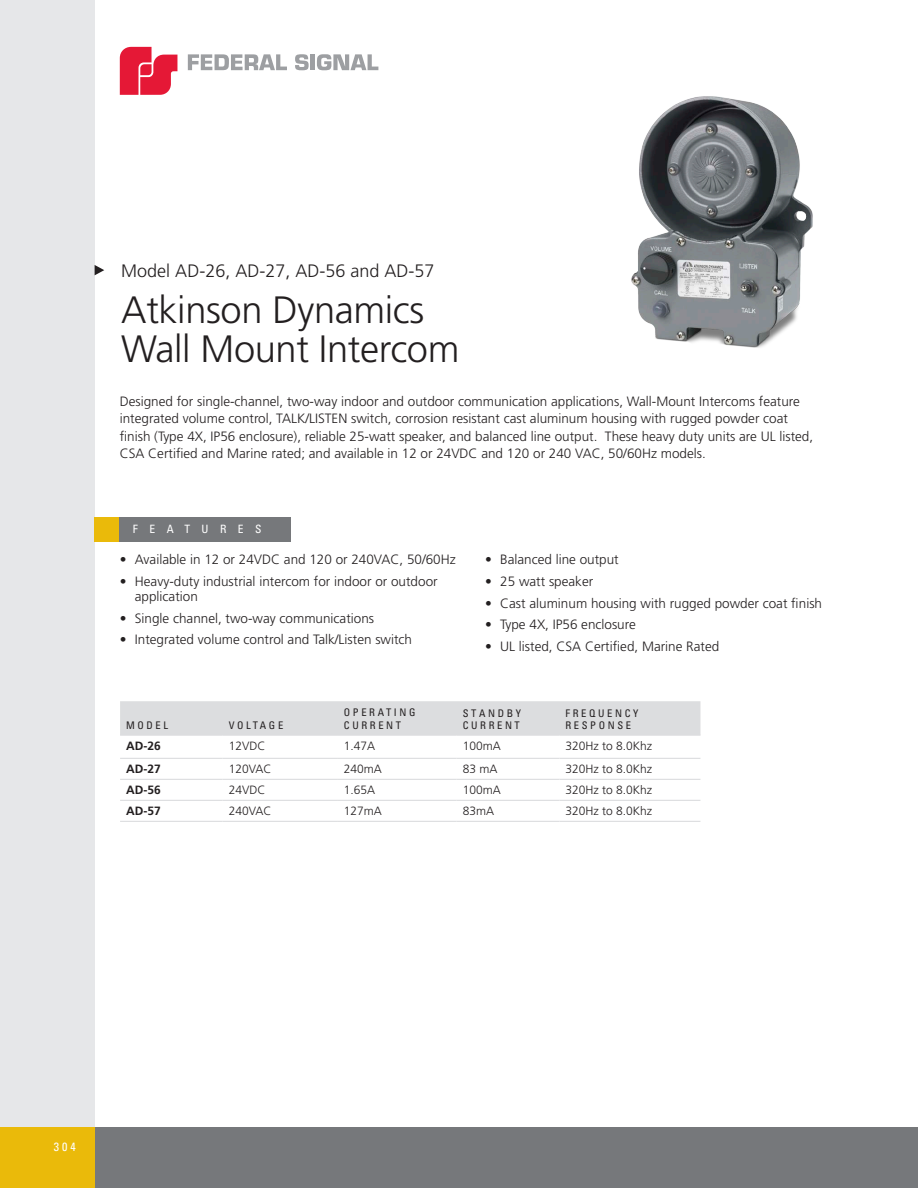
<style>
.page{position:relative;width:918px;height:1188px;background:#fff}
.page>*{position:absolute;margin:0;border:0;box-sizing:border-box;transform-origin:0 0}
.model{font:300 38.1px/39.5px "Frutiger";letter-spacing:-.01em;color:#231f20}
.model-2{font:300 18px "Frutiger";color:#231f20}
.Body_Copy{font:300 13.5px/17.2px "Frutiger";color:#231f20}
.features{font:300 13.5px/15px "Frutiger";color:#231f20}
.t1{font:300 12px "Frutiger";color:#231f20}
.t2{font:700 12px "Frutiger";color:#231f20}
.t3{font:condensed 12px "Univers";color:#fff}
.t4{font:condensed 11.55px "Univers";letter-spacing:1em;color:#fff}
.t5{font:condensed 10.5px/12px "Univers";letter-spacing:.25em;color:#231f20}
</style>
<div class="page">
<div style="left:94px;top:1127px;width:824px;height:61px;background:#76787b"></div>
<div style="left:0;top:0;width:94px;height:1188px;background:#e6e7e9"></div>
<div style="left:0;top:1127px;width:94px;height:61px;background:#eaba0a"></div>
<svg style="left:188px;top:54px;width:99px;height:16px"></svg>
<svg style="left:295px;top:54px;width:14px;height:16px"></svg>
<hr style="left:311px;top:54px;width:4px;height:16px;background:#9d9fa2">
<svg style="left:317px;top:54px;width:61px;height:16px"></svg>
<svg style="left:120px;top:47px;width:57px;height:48px"></svg>
<div style="left:94px;top:517px;width:26px;height:25px;background:#eaba0a"></div>
<div style="left:119px;top:517px;width:172px;height:25px;background:#76787b"></div>
<svg style="left:95px;top:265px;width:9px;height:10px"></svg>
<div style="left:120px;top:701px;width:580px;height:34px;background:#dcdddf"></div>
<hr style="left:120px;top:735px;width:103px;height:1px;background:#dcdddf">
<hr style="left:223px;top:735px;width:115px;height:1px;background:#dcdddf">
<hr style="left:338px;top:735px;width:119px;height:1px;background:#dcdddf">
<hr style="left:457px;top:735px;width:102px;height:1px;background:#dcdddf">
<hr style="left:559px;top:735px;width:141px;height:1px;background:#dcdddf">
<hr style="left:120px;top:758px;width:103px;height:1px;background:#dcdddf">
<hr style="left:223px;top:758px;width:115px;height:1px;background:#dcdddf">
<hr style="left:338px;top:758px;width:119px;height:1px;background:#dcdddf">
<hr style="left:457px;top:758px;width:102px;height:1px;background:#dcdddf">
<hr style="left:559px;top:758px;width:141px;height:1px;background:#dcdddf">
<hr style="left:120px;top:779px;width:103px;height:1px;background:#dcdddf">
<hr style="left:223px;top:779px;width:115px;height:1px;background:#dcdddf">
<hr style="left:338px;top:779px;width:119px;height:1px;background:#dcdddf">
<hr style="left:457px;top:779px;width:102px;height:1px;background:#dcdddf">
<hr style="left:559px;top:779px;width:141px;height:1px;background:#dcdddf">
<hr style="left:120px;top:800px;width:103px;height:1px;background:#dcdddf">
<hr style="left:223px;top:800px;width:115px;height:1px;background:#dcdddf">
<hr style="left:338px;top:800px;width:119px;height:1px;background:#dcdddf">
<hr style="left:457px;top:800px;width:102px;height:1px;background:#dcdddf">
<hr style="left:559px;top:800px;width:141px;height:1px;background:#dcdddf">
<hr style="left:120px;top:821px;width:103px;height:1px;background:#dcdddf">
<hr style="left:223px;top:821px;width:115px;height:1px;background:#dcdddf">
<hr style="left:338px;top:821px;width:119px;height:1px;background:#dcdddf">
<hr style="left:457px;top:821px;width:102px;height:1px;background:#dcdddf">
<hr style="left:559px;top:821px;width:141px;height:1px;background:#dcdddf">
<img style="left:631px;top:96px;width:182px;height:252px">
<p class="model-2" style="left:121px;top:260px;width:315px">Model AD-26, AD-27, AD-56 and AD-57</p>
<p class="model" style="left:121px;top:291px;width:340px">Atkinson Dynamics<br>Wall Mount Intercom</p>
<p class="Body_Copy" style="left:120px;top:393px;width:695px">Designed for single-channel, two-way indoor and outdoor communication applications, Wall-Mount Intercoms feature integrated volume control, TALK/LISTEN switch, corrosion resistant cast aluminum housing with rugged powder coat finish (Type 4X, IP56 enclosure), reliable 25-watt speaker, and balanced line output. These heavy duty units are UL listed, CSA Certified and Marine rated; and available in 12 or 24VDC and 120 or 240 VAC, 50/60Hz models.</p>
<p class="t4" style="left:133px;top:522px;width:130px">FEATURES</p>
<p class="features" style="left:120px;top:552px;width:337px">• Available in 12 or 24VDC and 120 or 240VAC, 50/60Hz</p>
<p class="features" style="left:135px;top:574px;width:304px;text-indent:-15px">• Heavy-duty industrial intercom for indoor or outdoor application</p>
<p class="features" style="left:120px;top:611px;width:256px">• Single channel, two-way communications</p>
<p class="features" style="left:120px;top:632px;width:294px">• Integrated volume control and Talk/Listen switch</p>
<p class="features" style="left:485px;top:552px;width:135px">• Balanced line output</p>
<p class="features" style="left:485px;top:574px;width:110px">• 25 watt speaker</p>
<p class="features" style="left:485px;top:596px;width:338px">• Cast aluminum housing with rugged powder coat finish</p>
<p class="features" style="left:485px;top:617px;width:152px">• Type 4X, IP56 enclosure</p>
<p class="features" style="left:485px;top:639px;width:236px">• UL listed, CSA Certified, Marine Rated</p>
<p class="t5" style="left:126px;top:719px;width:43px">MODEL</p>
<p class="t5" style="left:229px;top:719px;width:56px">VOLTAGE</p>
<p class="t5" style="left:344px;top:706px;width:73px">OPERATING</p>
<p class="t5" style="left:344px;top:719px;width:59px">CURRENT</p>
<p class="t5" style="left:463px;top:707px;width:60px">STANDBY<br>CURRENT</p>
<p class="t5" style="left:565px;top:707px;width:74px">FREQUENCY<br>RESPONSE</p>
<p class="t2" style="left:126px;top:739px;width:36px">AD-26</p>
<p class="t1" style="left:229px;top:739px;width:38px">12VDC</p>
<p class="t1" style="left:344px;top:739px;width:33px">1.47A</p>
<p class="t1" style="left:463px;top:739px;width:40px">100mA</p>
<p class="t1" style="left:565px;top:739px;width:88px">320Hz to 8.0Khz</p>
<p class="t2" style="left:126px;top:762px;width:36px">AD-27</p>
<p class="t1" style="left:229px;top:762px;width:44px">120VAC</p>
<p class="t1" style="left:344px;top:762px;width:40px">240mA</p>
<p class="t1" style="left:463px;top:762px;width:36px">83 mA</p>
<p class="t1" style="left:565px;top:762px;width:88px">320Hz to 8.0Khz</p>
<p class="t2" style="left:126px;top:783px;width:36px">AD-56</p>
<p class="t1" style="left:229px;top:783px;width:38px">24VDC</p>
<p class="t1" style="left:344px;top:783px;width:33px">1.65A</p>
<p class="t1" style="left:463px;top:783px;width:40px">100mA</p>
<p class="t1" style="left:565px;top:783px;width:88px">320Hz to 8.0Khz</p>
<p class="t2" style="left:126px;top:804px;width:36px">AD-57</p>
<p class="t1" style="left:229px;top:804px;width:44px">240VAC</p>
<p class="t1" style="left:344px;top:804px;width:40px">127mA</p>
<p class="t1" style="left:463px;top:804px;width:33px">83mA</p>
<p class="t1" style="left:565px;top:804px;width:88px">320Hz to 8.0Khz</p>
<p class="t3" style="left:54px;top:1139px;width:23px">304</p>
</div>
